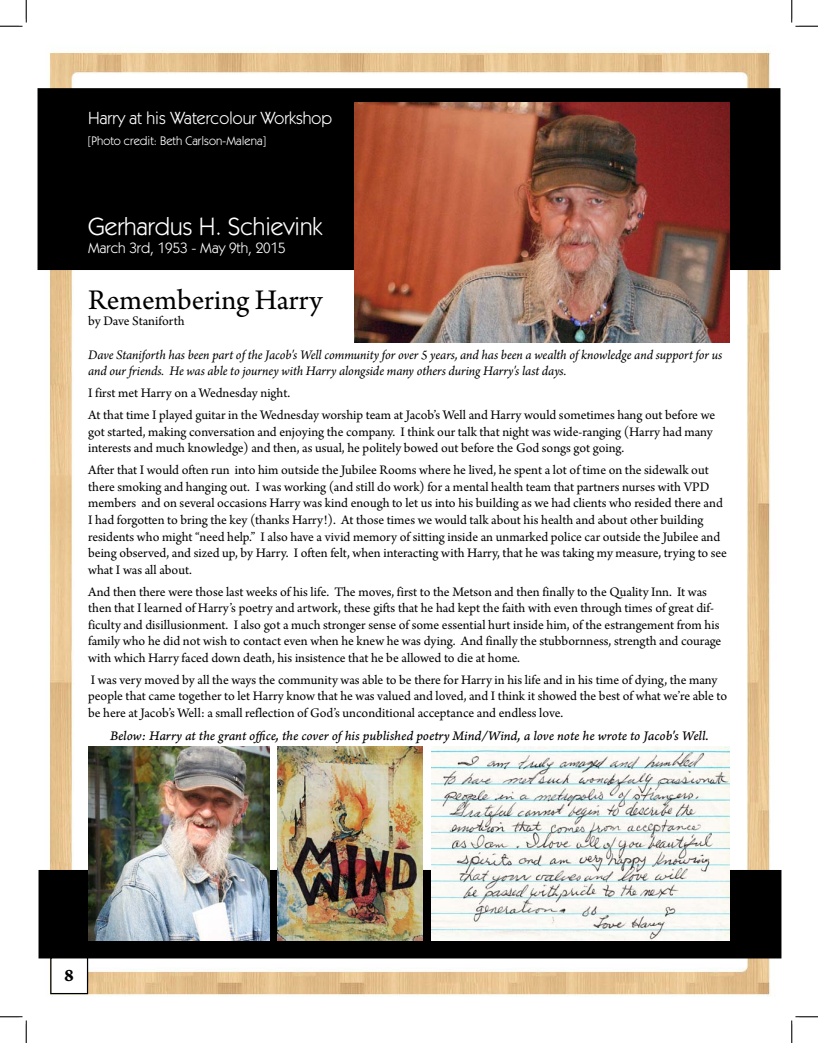
<style>
.page{position:relative;width:818px;height:1043px;background:#fff}
.page>*{position:absolute;margin:0;border:0;box-sizing:border-box;transform-origin:0 0}
.t1{font:30px "Arno Pro";color:#000}
.t2{font:25px "Itc Kabel";color:#fff}
.t3{font:18.75px "Arno Pro Bold Caption";color:#000}
.t4{font:17.5px "Itc Kabel";color:#fff}
.t5{font:15px "Itc Kabel";color:#fff}
.t6{font:13.75px/16.5px "Arno Pro";color:#000}
.t7{font:italic 13.75px/16.5px "Arno Pro";letter-spacing:-.005em;color:#000}
.t8{font:13.75px "Arno Pro Italic Caption";letter-spacing:-.005em;color:#000}
.t9{font:12.5px "Itc Kabel";color:#fff}
</style>
<div class="page">
<img style="left:37px;top:50px;width:745px;height:946px">
<div style="left:38px;top:89px;width:741px;height:180px;background:#000"></div>
<div style="left:38px;top:88px;width:742px;height:182px;border:1px solid #000"></div>
<img style="left:354px;top:102px;width:375px;height:240px">
<div style="left:39px;top:870px;width:741px;height:87px;background:#000"></div>
<div style="left:38px;top:870px;width:743px;height:88px;border:1px solid #000"></div>
<img style="left:431px;top:746px;width:298px;height:194px">
<img style="left:277px;top:746px;width:145px;height:194px">
<img style="left:88px;top:746px;width:181px;height:194px">
<div style="left:51px;top:957px;width:37px;height:36px;background:#fff"></div>
<div style="left:50px;top:957px;width:38px;height:37px;border:1px solid #000"></div>
<svg style="left:0;top:0;width:27px;height:27px"></svg>
<svg style="left:0;top:1016px;width:27px;height:26px"></svg>
<svg style="left:791px;top:0;width:27px;height:27px"></svg>
<svg style="left:791px;top:1016px;width:27px;height:26px"></svg>
<p class="t4" style="left:88px;top:108px;width:245px">Harry at his Watercolour Workshop</p>
<p class="t9" style="left:88px;top:133px;width:179px">[Photo credit: Beth Carlson-Malena]</p>
<h2 class="t2" style="left:88px;top:212px;width:236px">Gerhardus H. Schievink</h2>
<p class="t5" style="left:88px;top:239px;width:199px">March 3rd, 1953 - May 9th, 2015</p>
<h1 class="t1" style="left:88px;top:282px;width:236px">Remembering Harry</h1>
<p class="t6" style="left:88px;top:313px;width:98px">by Dave Staniforth</p>
<p class="t7" style="left:88px;top:347px;width:635px">Dave Staniforth has been part of the Jacob's Well community for over 5 years, and has been a wealth of knowledge and support for us and our friends. He was able to journey with Harry alongside many others during Harry's last days.</p>
<p class="t6" style="left:88px;top:383px;width:628px;line-height:22.1px">I first met Harry on a Wednesday night.<br>At that time I played guitar in the Wednesday worship team at Jacob’s Well and Harry would sometimes hang out before we</p>
<p class="t6" style="left:88px;top:424px;width:626px">got started, making conversation and enjoying the company. I think our talk that night was wide-ranging (Harry had many interests and much knowledge) and then, as usual, he politely bowed out before the God songs got going.</p>
<p class="t6" style="left:88px;top:463px;width:640px">After that I would often run into him outside the Jubilee Rooms where he lived, he spent a lot of time on the sidewalk out there smoking and hanging out. I was working (and still do work) for a mental health team that partners nurses with VPD members and on several occasions Harry was kind enough to let us into his building as we had clients who resided there and I had forgotten to bring the key (thanks Harry!). At those times we would talk about his health and about other building residents who might “need help.” I also have a vivid memory of sitting inside an unmarked police car outside the Jubilee and being observed, and sized up, by Harry. I often felt, when interacting with Harry, that he was taking my measure, trying to see what I was all about.</p>
<p class="t6" style="left:88px;top:584px;width:634px">And then there were those last weeks of his life. The moves, first to the Metson and then finally to the Quality Inn. It was then that I learned of Harry’s poetry and artwork, these gifts that he had kept the faith with even through times of great dif&shy;ficulty and disillusionment. I also got a much stronger sense of some essential hurt inside him, of the estrangement from his family who he did not wish to contact even when he knew he was dying. And finally the stubbornness, strength and courage with which Harry faced down death, his insistence that he be allowed to die at home.</p>
<p class="t6" style="left:88px;top:672px;width:640px">I was very moved by all the ways the community was able to be there for Harry in his life and in his time of dying, the many people that came together to let Harry know that he was valued and loved, and I think it showed the best of what we’re able to be here at Jacob’s Well: a small reflection of God’s unconditional acceptance and endless love.</p>
<p class="t8" style="left:110px;top:727px;width:600px">Below: Harry at the grant office, the cover of his published poetry Mind/Wind, a love note he wrote to Jacob's Well.</p>
<h3 class="t3" style="left:64px;top:963px;width:11px">8</h3>
</div>
